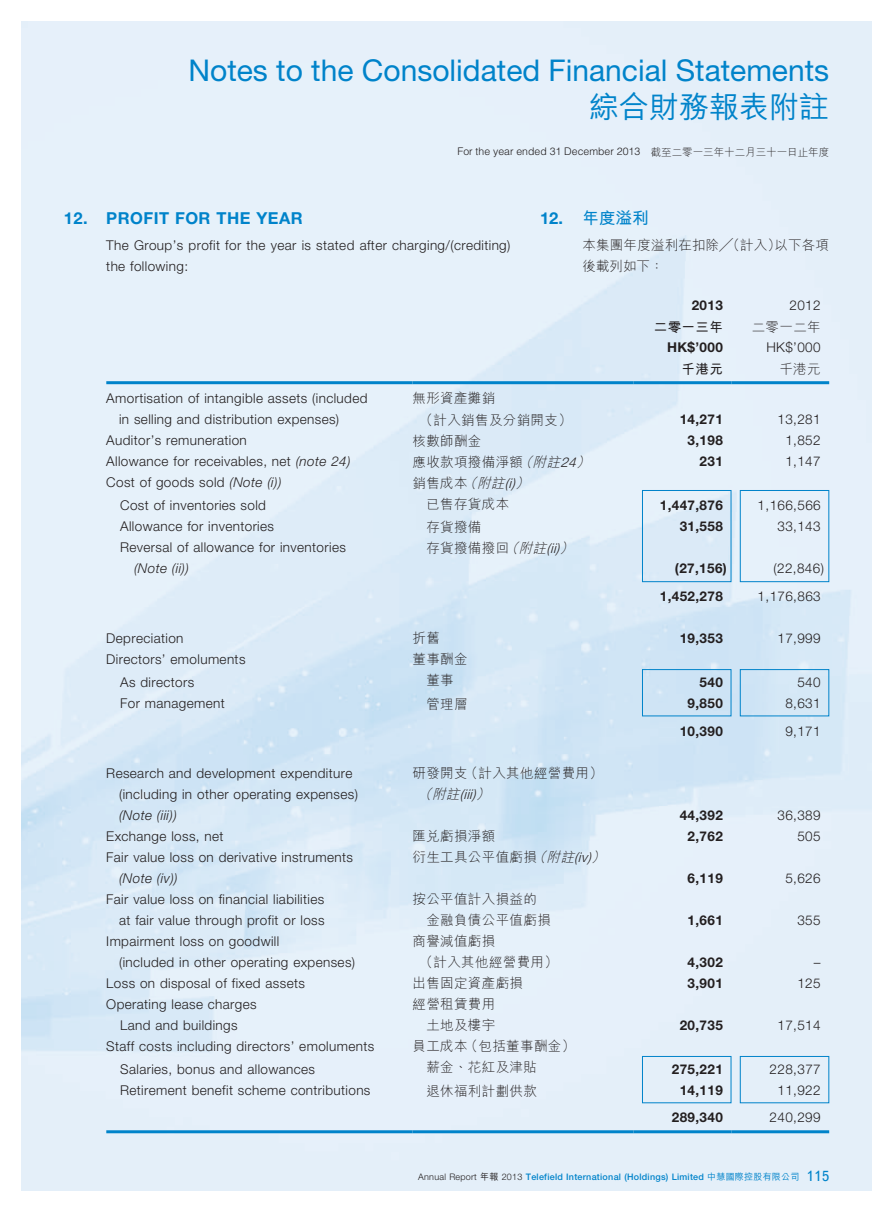
<style>
.page{position:relative;width:893px;height:1212px;background:#fff}
.page>*{position:absolute;margin:0;border:0;box-sizing:border-box;transform-origin:0 0}
.t1{font:30px "Helvetica Neue LT Std";color:#0083ca}
.t2{font:500 30px "M Hei HK";color:#0083ca}
.t3{font:700 16.5px "Helvetica Neue LT Std";letter-spacing:.03em;color:#0083ca}
.t4{font:700 16.5px "M Hei HK";color:#0083ca}
.t5{font:300 13.5px/21px "Helvetica Neue LT Std";letter-spacing:.03em;color:#231f20}
.t6{font:300 13.5px/21px "M Hei HK";letter-spacing:.03em;color:#231f20}
.t7{font:700 13.5px "Helvetica Neue LT Std";letter-spacing:.03em;color:#231f20}
.t8{font:italic 300 13.5px "Helvetica Neue LT Std";letter-spacing:.03em;color:#231f20}
.t9{font:italic 300 13.5px "Helvetica Neue LT Std";color:#231f20}
.t10{font:700 13.5px "M Hei HK";letter-spacing:.03em;color:#231f20}
.t11{font:300 10.5px "Helvetica LT Std";color:#231f20}
.t12{font:500 9px "Helvetica Neue LT Std";letter-spacing:.03em;color:#0083ca}
.s1{font-family:"M Hei HK"}
.s2{font-family:"Helvetica Neue LT Std"}
.s3{font-style:italic}
.s4{font-family:"Helvetica Neue LT Std";font-style:italic}
.s5{font-weight:300;color:#231f20}
.s6{font-family:"M Hei HK";color:#231f20}
.s7{font-family:"Grotesque MT Std";font-weight:400;font-size:15px}
</style>
<div class="page">
<img style="left:21px;top:21px;width:851px;height:1170px">
<hr style="left:106px;top:381px;width:306px;height:3px;background:#0083ca">
<hr style="left:412px;top:381px;width:222px;height:3px;background:#0083ca">
<hr style="left:634px;top:381px;width:97px;height:3px;background:#0083ca">
<hr style="left:731px;top:381px;width:98px;height:3px;background:#0083ca">
<div style="left:642px;top:490px;width:89px;height:92px;border:1px solid #0083ca"></div>
<div style="left:740px;top:490px;width:89px;height:92px;border:1px solid #0083ca"></div>
<div style="left:642px;top:669px;width:89px;height:47px;border:1px solid #0083ca"></div>
<div style="left:740px;top:669px;width:89px;height:47px;border:1px solid #0083ca"></div>
<div style="left:642px;top:1056px;width:89px;height:47px;border:1px solid #0083ca"></div>
<div style="left:740px;top:1056px;width:89px;height:47px;border:1px solid #0083ca"></div>
<hr style="left:106px;top:1130px;width:306px;height:3px;background:#0083ca">
<hr style="left:412px;top:1130px;width:222px;height:3px;background:#0083ca">
<hr style="left:634px;top:1130px;width:97px;height:3px;background:#0083ca">
<hr style="left:731px;top:1130px;width:98px;height:3px;background:#0083ca">
<h1 class="t1" style="left:188px;top:52px;width:642px">Notes to the Consolidated Financial Statements</h1>
<h1 class="t2" style="left:589px;top:85px;width:241px">綜合財務報表附註</h1>
<p class="t11" style="left:457px;top:145px;width:373px">For the year ended 31 December 2013 <span class="s1">截至二零一三年十二月三十一日止年度</span></p>
<p class="t3" style="left:64px;top:208px;width:240px">12. PROFIT FOR THE YEAR</p>
<p class="t5" style="left:106px;top:234px;width:406px">The Group’s profit for the year is stated after charging/(crediting) the following:</p>
<p class="t4" style="left:540px;top:206px;width:110px"><span class="s2">12.</span> 年度溢利</p>
<p class="t6" style="left:583px;top:234px;width:248px">本集團年度溢利在扣除╱（計入）以下各項後載列如下：</p>
<p class="t7" style="left:692px;top:297px;width:33px">2013</p>
<p class="t5" style="left:789px;top:295px;width:33px">2012</p>
<p class="t10" style="left:654px;top:317px;width:71px">二零一三年</p>
<p class="t6" style="left:752px;top:316px;width:71px">二零一二年</p>
<p class="t7" style="left:667px;top:339px;width:57px">HK$’000</p>
<p class="t5" style="left:766px;top:337px;width:56px">HK$’000</p>
<p class="t10" style="left:682px;top:359px;width:43px">千港元</p>
<p class="t6" style="left:779px;top:358px;width:43px">千港元</p>
<p class="t5" style="left:119px;top:387px;width:250px;text-indent:-13px">Amortisation of intangible assets (included in selling and distribution expenses)</p>
<p class="t6" style="left:412px;top:387px;width:161px">無形資產攤銷<br>　（計入銷售及分銷開支）</p>
<p class="t7" style="left:680px;top:411px;width:45px">14,271</p>
<p class="t5" style="left:777px;top:408px;width:45px">13,281</p>
<p class="t5" style="left:106px;top:429px;width:142px">Auditor’s remuneration</p>
<p class="t6" style="left:412px;top:429px;width:71px">核數師酬金</p>
<p class="t7" style="left:688px;top:432px;width:37px">3,198</p>
<p class="t5" style="left:785px;top:429px;width:37px">1,852</p>
<p class="t5" style="left:106px;top:450px;width:246px">Allowance for receivables, net <span class="s3">(note 24)</span></p>
<p class="t6" style="left:412px;top:450px;width:183px">應收款項撥備淨額<span class="s3">（附註</span><span class="s4">24</span><span class="s3">）</span></p>
<p class="t7" style="left:700px;top:453px;width:25px">231</p>
<p class="t5" style="left:785px;top:450px;width:37px">1,147</p>
<p class="t5" style="left:106px;top:471px;width:177px">Cost of goods sold <span class="s3">(Note (i))</span></p>
<p class="t6" style="left:412px;top:471px;width:122px">銷售成本<span class="s3">（附註</span><span class="s4">(i)</span><span class="s3">）</span></p>
<p class="t5" style="left:120px;top:495px;width:147px">Cost of inventories sold</p>
<p class="t6" style="left:426px;top:492px;width:84px">已售存貨成本</p>
<p class="t7" style="left:660px;top:497px;width:65px">1,447,876</p>
<p class="t5" style="left:758px;top:495px;width:65px">1,166,566</p>
<p class="t5" style="left:120px;top:516px;width:155px">Allowance for inventories</p>
<p class="t6" style="left:426px;top:516px;width:57px">存貨撥備</p>
<p class="t7" style="left:680px;top:518px;width:45px">31,558</p>
<p class="t5" style="left:777px;top:516px;width:45px">33,143</p>
<p class="t5" style="left:120px;top:537px;width:227px">Reversal of allowance for inventories</p>
<p class="t8" style="left:134px;top:560px;width:56px">(Note (ii))</p>
<p class="t6" style="left:426px;top:537px;width:153px">存貨撥備撥回<span class="s3">（附註</span><span class="s4">(ii)</span><span class="s3">）</span></p>
<p class="t7" style="left:675px;top:560px;width:53px">(27,156)</p>
<p class="t5" style="left:773px;top:558px;width:52px">(22,846)</p>
<p class="t7" style="left:660px;top:588px;width:65px">1,452,278</p>
<p class="t5" style="left:758px;top:585px;width:65px">1,176,863</p>
<p class="t5" style="left:106px;top:627px;width:79px">Depreciation</p>
<p class="t6" style="left:412px;top:627px;width:29px">折舊</p>
<p class="t7" style="left:680px;top:630px;width:45px">19,353</p>
<p class="t5" style="left:777px;top:627px;width:45px">17,999</p>
<p class="t5" style="left:106px;top:648px;width:141px">Directors’ emoluments</p>
<p class="t6" style="left:412px;top:648px;width:57px">董事酬金</p>
<p class="t5" style="left:120px;top:672px;width:76px">As directors</p>
<p class="t6" style="left:426px;top:669px;width:29px">董事</p>
<p class="t7" style="left:700px;top:674px;width:25px">540</p>
<p class="t5" style="left:797px;top:672px;width:25px">540</p>
<p class="t5" style="left:120px;top:693px;width:106px">For management</p>
<p class="t6" style="left:426px;top:693px;width:43px">管理層</p>
<p class="t7" style="left:688px;top:695px;width:37px">9,850</p>
<p class="t5" style="left:785px;top:693px;width:37px">8,631</p>
<p class="t7" style="left:680px;top:722px;width:45px">10,390</p>
<p class="t5" style="left:785px;top:720px;width:37px">9,171</p>
<p class="t5" style="left:119px;top:762px;width:240px;text-indent:-13px">Research and development expenditure (including in other operating expenses)</p>
<p class="t8" style="left:119px;top:807px;width:59px">(Note (iii))</p>
<p class="t6" style="left:412px;top:762px;width:192px">研發開支（計入其他經營費用）</p>
<p class="t9" style="left:418px;top:786px;width:77px"><span class="s1">（附註</span>(iii) <span class="s1">）</span></p>
<p class="t7" style="left:680px;top:806px;width:45px">44,392</p>
<p class="t5" style="left:777px;top:804px;width:45px">36,389</p>
<p class="t5" style="left:106px;top:825px;width:119px">Exchange loss, net</p>
<p class="t6" style="left:412px;top:825px;width:84px">匯兌虧損淨額</p>
<p class="t7" style="left:688px;top:827px;width:37px">2,762</p>
<p class="t5" style="left:797px;top:825px;width:25px">505</p>
<p class="t5" style="left:106px;top:846px;width:248px">Fair value loss on derivative instruments</p>
<p class="t8" style="left:119px;top:870px;width:60px">(Note (iv))</p>
<p class="t6" style="left:412px;top:846px;width:198px">衍生工具公平值虧損<span class="s3">（附註</span><span class="s4">(iv)</span><span class="s3">）</span></p>
<p class="t7" style="left:688px;top:869px;width:37px">6,119</p>
<p class="t5" style="left:785px;top:867px;width:37px">5,626</p>
<p class="t5" style="left:106px;top:888px;width:220px;text-align:right">Fair value loss on financial liabilities at fair value through profit or loss</p>
<p class="t6" style="left:412px;top:888px;width:140px">按公平值計入損益的　金融負債公平值虧損</p>
<p class="t5" style="left:119px;top:930px;width:238px;text-indent:-13px">Impairment loss on goodwill<br>(included in other operating expenses)</p>
<p class="t6" style="left:412px;top:930px;width:147px">商譽減值虧損<br>　（計入其他經營費用）</p>
<p class="t7" style="left:688px;top:911px;width:37px">1,661</p>
<p class="t5" style="left:797px;top:909px;width:25px">355</p>
<p class="t7" style="left:688px;top:953px;width:37px">4,302</p>
<p class="t5" style="left:814px;top:951px;width:8px">–</p>
<p class="t5" style="left:106px;top:972px;width:200px">Loss on disposal of fixed assets</p>
<p class="t6" style="left:412px;top:972px;width:112px">出售固定資產虧損</p>
<p class="t7" style="left:688px;top:974px;width:37px">3,901</p>
<p class="t5" style="left:797px;top:972px;width:25px">125</p>
<p class="t5" style="left:106px;top:993px;width:152px">Operating lease charges</p>
<p class="t6" style="left:412px;top:993px;width:84px">經營租賃費用</p>
<p class="t5" style="left:120px;top:1014px;width:119px">Land and buildings</p>
<p class="t6" style="left:426px;top:1014px;width:71px">土地及樓宇</p>
<p class="t7" style="left:680px;top:1016px;width:45px">20,735</p>
<p class="t5" style="left:777px;top:1014px;width:45px">17,514</p>
<p class="t5" style="left:106px;top:1035px;width:269px">Staff costs including directors’ emoluments</p>
<p class="t6" style="left:412px;top:1035px;width:164px">員工成本（包括董事酬金）</p>
<p class="t5" style="left:120px;top:1058px;width:196px">Salaries, bonus and allowances</p>
<p class="t6" style="left:426px;top:1056px;width:112px">薪金、花紅及津貼</p>
<p class="t7" style="left:672px;top:1061px;width:53px">275,221</p>
<p class="t5" style="left:770px;top:1058px;width:53px">228,377</p>
<p class="t5" style="left:120px;top:1079px;width:252px">Retirement benefit scheme contributions</p>
<p class="t6" style="left:426px;top:1080px;width:112px">退休福利計劃供款</p>
<p class="t7" style="left:680px;top:1082px;width:45px">14,119</p>
<p class="t5" style="left:777px;top:1079px;width:45px">11,922</p>
<p class="t7" style="left:672px;top:1109px;width:53px">289,340</p>
<p class="t5" style="left:770px;top:1107px;width:53px">240,299</p>
<p class="t12" style="left:418px;top:1171px;width:412px"><span class="s5">Annual Report</span> <span class="s6">年報</span> <span class="s5">2013</span> Telefield International (Holdings) Limited <span class="s1">中慧國際控股有限公司</span> <span class="s7">115</span></p>
</div>
